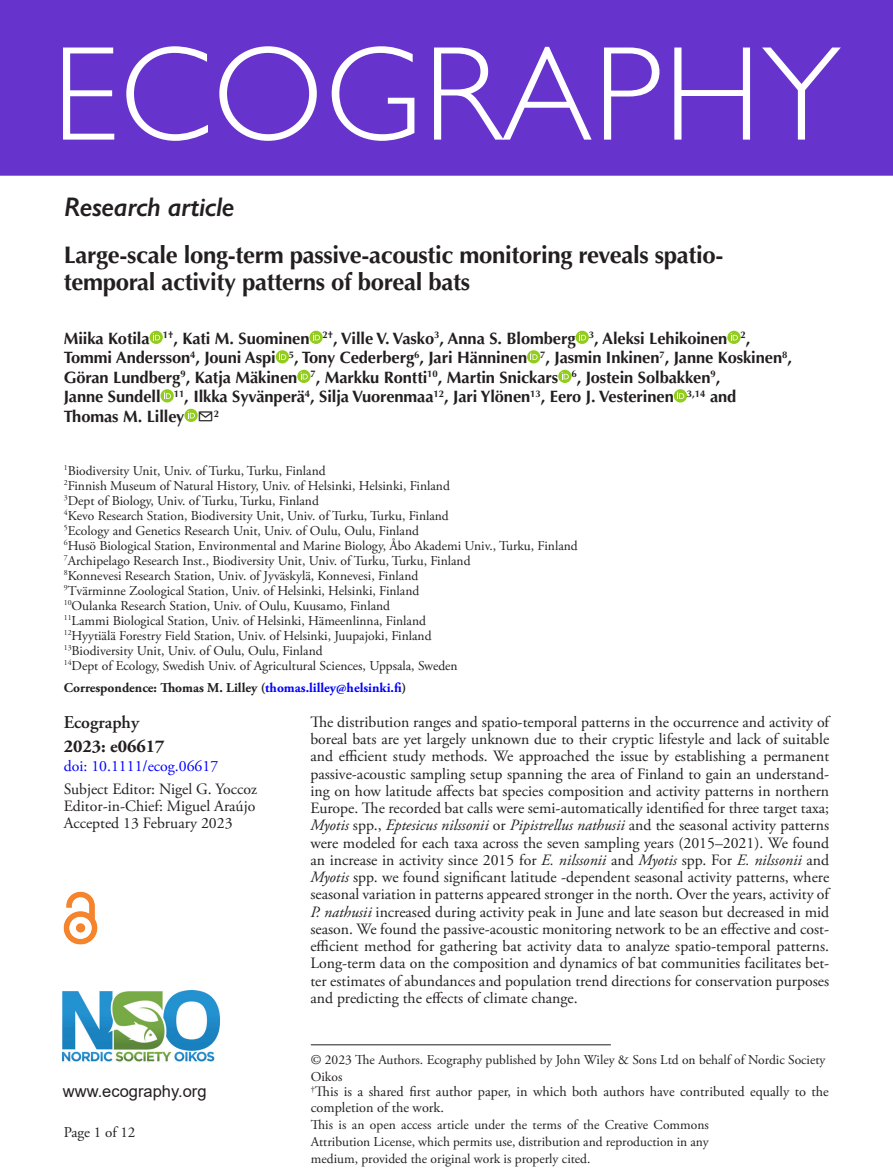
<style>
.page{position:relative;width:893px;height:1174px;background:#fff}
.page>*{position:absolute;margin:0;border:0;box-sizing:border-box;transform-origin:0 0}
.ECOG_Title{font:300 135px "Gill Sans Std";letter-spacing:.01em;color:#fff}
.AT_TYPE{font:italic 600 27px "Gill Sans";letter-spacing:-.015em;color:#231f20}
.CT{font:700 24px/27px "Optima LT Std";letter-spacing:-.015em;color:#231f20}
.Corres{font:700 18px "Adobe Garamond Pro";color:#231f20}
.t1{font:600 18px "Adobe Garamond Pro";color:#231f20}
.AU{font:700 16.5px/19.5px "Optima LT Std";letter-spacing:-.005em;color:#231f20}
.t2{font:16.5px "Arial";color:#231f20}
.ABS_TXT{font:15.75px/17.2px "Adobe Garamond Pro";color:#231f20;text-align:justify}
.Doi_No{font:15.75px "Adobe Garamond Pro";color:#00f}
.t3{font:15px "Adobe Garamond Pro";color:#231f20}
.FN{font:14.25px/15.8px "Adobe Garamond Pro";color:#231f20}
.Address{font:13.5px/16.8px "Adobe Garamond Pro";color:#231f20;text-align:justify}
.FM_Note{font:13.5px/17px "Adobe Garamond Pro";color:#231f20}
.Corres-2{font:700 13.5px "Adobe Garamond Pro";color:#231f20}
.s1{color:#00f}
.s2{font-style:italic}
</style>
<div class="page">
<div style="left:0;top:0;width:893px;height:176px;background:#63c"></div>
<img style="left:63px;top:990px;width:156px;height:72px">
<img style="left:64px;top:891px;width:34px;height:53px">
<hr style="left:311px;top:1044px;width:300px;height:1px;background:#231f20">
<svg style="left:150px;top:331px;width:13px;height:13px"></svg>
<svg style="left:153px;top:333px;width:7px;height:7px"></svg>
<svg style="left:309px;top:331px;width:14px;height:13px"></svg>
<svg style="left:313px;top:333px;width:7px;height:7px"></svg>
<svg style="left:576px;top:331px;width:13px;height:13px"></svg>
<svg style="left:579px;top:333px;width:7px;height:7px"></svg>
<svg style="left:727px;top:331px;width:14px;height:13px"></svg>
<svg style="left:731px;top:333px;width:7px;height:7px"></svg>
<div style="left:276px;top:350px;width:13px;height:13px;background:#92cd1d;border-radius:50%"></div>
<svg style="left:279px;top:353px;width:7px;height:7px"></svg>
<svg style="left:527px;top:350px;width:13px;height:13px"></svg>
<svg style="left:530px;top:353px;width:8px;height:7px"></svg>
<svg style="left:297px;top:370px;width:14px;height:13px"></svg>
<svg style="left:301px;top:372px;width:7px;height:7px"></svg>
<svg style="left:558px;top:370px;width:13px;height:13px"></svg>
<svg style="left:562px;top:372px;width:7px;height:7px"></svg>
<svg style="left:161px;top:389px;width:13px;height:13px"></svg>
<svg style="left:164px;top:392px;width:7px;height:7px"></svg>
<div style="left:674px;top:389px;width:13px;height:13px;background:#92cd1d;border-radius:50%"></div>
<svg style="left:677px;top:392px;width:7px;height:7px"></svg>
<svg style="left:184px;top:409px;width:14px;height:13px"></svg>
<svg style="left:188px;top:411px;width:7px;height:7px"></svg>
<p class="ECOG_Title" style="left:52px;top:18px;width:790px">ECOGRAPHY</p>
<p class="AT_TYPE" style="left:64px;top:191px;width:172px">Research article</p>
<p class="CT" style="left:64px;top:242px;width:661px">Large-scale long-term passive-acoustic monitoring reveals spatio&shy;temporal activity patterns of boreal bats</p>
<p class="AU" style="left:64px;top:329px;width:730px">Miika Kotila <sup>1†</sup>, Kati M. Suominen <sup>2†</sup>, Ville V. Vasko<sup>3</sup>, Anna S. Blomberg <sup>3</sup>, Aleksi Lehikoinen <sup>2</sup>, Tommi Andersson<sup>4</sup>, Jouni Aspi <sup>5</sup>, Tony Cederberg<sup>6</sup>, Jari Hänninen <sup>7</sup>, Jasmin Inkinen<sup>7</sup>, Janne Koskinen<sup>8</sup>, Göran Lundberg<sup>9</sup>, Katja Mäkinen <sup>7</sup>, Markku Rontti<sup>10</sup>, Martin Snickars <sup>6</sup>, Jostein Solbakken<sup>9</sup>,<br>Janne Sundell <sup>11</sup>, Ilkka Syvänperä<sup>4</sup>, Silja Vuorenmaa<sup>12</sup>, Jari Ylönen<sup>13</sup>, Eero J. Vesterinen <sup>3,14</sup> and Thomas M. Lilley ✉<sup>2</sup></p>
<p class="Address" style="left:64px;top:462px;width:263px"><sup>1</sup>Biodiversity Unit, Univ. of Turku, Turku, Finland</p>
<p class="Address" style="left:64px;top:477px;width:388px"><sup>2</sup>Finnish Museum of Natural History, Univ. of Helsinki, Helsinki, Finland</p>
<p class="Address" style="left:64px;top:492px;width:257px"><sup>3</sup>Dept of Biology, Univ. of Turku, Turku, Finland</p>
<p class="Address" style="left:64px;top:507px;width:387px"><sup>4</sup>Kevo Research Station, Biodiversity Unit, Univ. of Turku, Turku, Finland</p>
<p class="Address" style="left:64px;top:522px;width:357px"><sup>5</sup>Ecology and Genetics Research Unit, Univ. of Oulu, Oulu, Finland</p>
<p class="Address" style="left:64px;top:537px;width:515px"><sup>6</sup>Husö Biological Station, Environmental and Marine Biology, Åbo Akademi Univ., Turku, Finland</p>
<p class="Address" style="left:64px;top:552px;width:408px"><sup>7</sup>Archipelago Research Inst., Biodiversity Unit, Univ. of Turku, Turku, Finland</p>
<p class="Address" style="left:64px;top:567px;width:356px"><sup>8</sup>Konnevesi Research Station, Univ. of Jyväskylä, Konnevesi, Finland</p>
<p class="Address" style="left:64px;top:582px;width:357px"><sup>9</sup>Tvärminne Zoological Station, Univ. of Helsinki, Helsinki, Finland</p>
<p class="Address" style="left:64px;top:597px;width:328px"><sup>10</sup>Oulanka Research Station, Univ. of Oulu, Kuusamo, Finland</p>
<p class="Address" style="left:64px;top:612px;width:364px"><sup>11</sup>Lammi Biological Station, Univ. of Helsinki, Hämeenlinna, Finland</p>
<p class="Address" style="left:64px;top:627px;width:369px"><sup>12</sup>Hyytiälä Forestry Field Station, Univ. of Helsinki, Juupajoki, Finland</p>
<p class="Address" style="left:64px;top:642px;width:260px"><sup>13</sup>Biodiversity Unit, Univ. of Oulu, Oulu, Finland</p>
<p class="Address" style="left:64px;top:657px;width:395px"><sup>14</sup>Dept of Ecology, Swedish Univ. of Agricultural Sciences, Uppsala, Sweden</p>
<p class="Corres-2" style="left:64px;top:680px;width:344px">Correspondence: Thomas M. Lilley (<span class="s1">thomas.lilley@helsinki.fi</span>)</p>
<p class="t1" style="left:64px;top:712px;width:77px">Ecography</p>
<p class="Corres" style="left:64px;top:736px;width:102px">2023: e06617</p>
<p class="Doi_No" style="left:64px;top:756px;width:156px">doi: 10.1111/ecog.06617</p>
<p class="ABS_TXT" style="left:64px;top:780px;width:195px">Subject Editor: Nigel G. Yoccoz</p>
<p class="ABS_TXT" style="left:64px;top:797px;width:193px">Editor-in-Chief: Miguel Araújo</p>
<p class="ABS_TXT" style="left:64px;top:815px;width:170px">Accepted 13 February 2023</p>
<p class="t2" style="left:63px;top:1079px;width:145px">www.ecography.org</p>
<p class="ABS_TXT" style="left:310px;top:713px;width:520px">The distribution ranges and spatio-temporal patterns in the occurrence and activity of boreal bats are yet largely unknown due to their cryptic lifestyle and lack of suitable and efficient study methods. We approached the issue by establishing a permanent passive-acoustic sampling setup spanning the area of Finland to gain an understand&shy;ing on how latitude affects bat species composition and activity patterns in northern Europe. The recorded bat calls were semi-automatically identified for three target taxa; <span class="s2">Myotis</span> spp., <span class="s2">Eptesicus nilssonii</span> or <span class="s2">Pipistrellus nathusii</span> and the seasonal activity patterns were modeled for each taxa across the seven sampling years (2015–2021). We found an increase in activity since 2015 for <span class="s2">E. nilssonii</span> and <span class="s2">Myotis</span> spp. For <span class="s2">E. nilssonii</span> and <span class="s2">Myotis</span> spp. we found significant latitude -dependent seasonal activity patterns, where seasonal variation in patterns appeared stronger in the north. Over the years, activity of <span class="s2">P. nathusii</span> increased during activity peak in June and late season but decreased in mid season. We found the passive-acoustic monitoring network to be an effective and cost&shy;efficient method for gathering bat activity data to analyze spatio-temporal patterns.<br>Long-term data on the composition and dynamics of bat communities facilitates bet&shy;ter estimates of abundances and population trend directions for conservation purposes and predicting the effects of climate change.</p>
<p class="FM_Note" style="left:311px;top:1052px;width:516px">© 2023 The Authors. Ecography published by John Wiley &amp; Sons Ltd on behalf of Nordic Society<br>Oikos</p>
<p class="FN" style="left:311px;top:1084px;width:519px"><sup>†</sup>This is a shared first author paper, in which both authors have contributed equally to the completion of the work.</p>
<p class="t3" style="left:64px;top:1123px;width:73px">Page 1 of 12</p>
<p class="Address" style="left:311px;top:1116px;width:399px">This is an open access article under the terms of the Creative Commons Attribution License, which permits use, distribution and reproduction in any medium, provided the original work is properly cited.</p>
</div>
